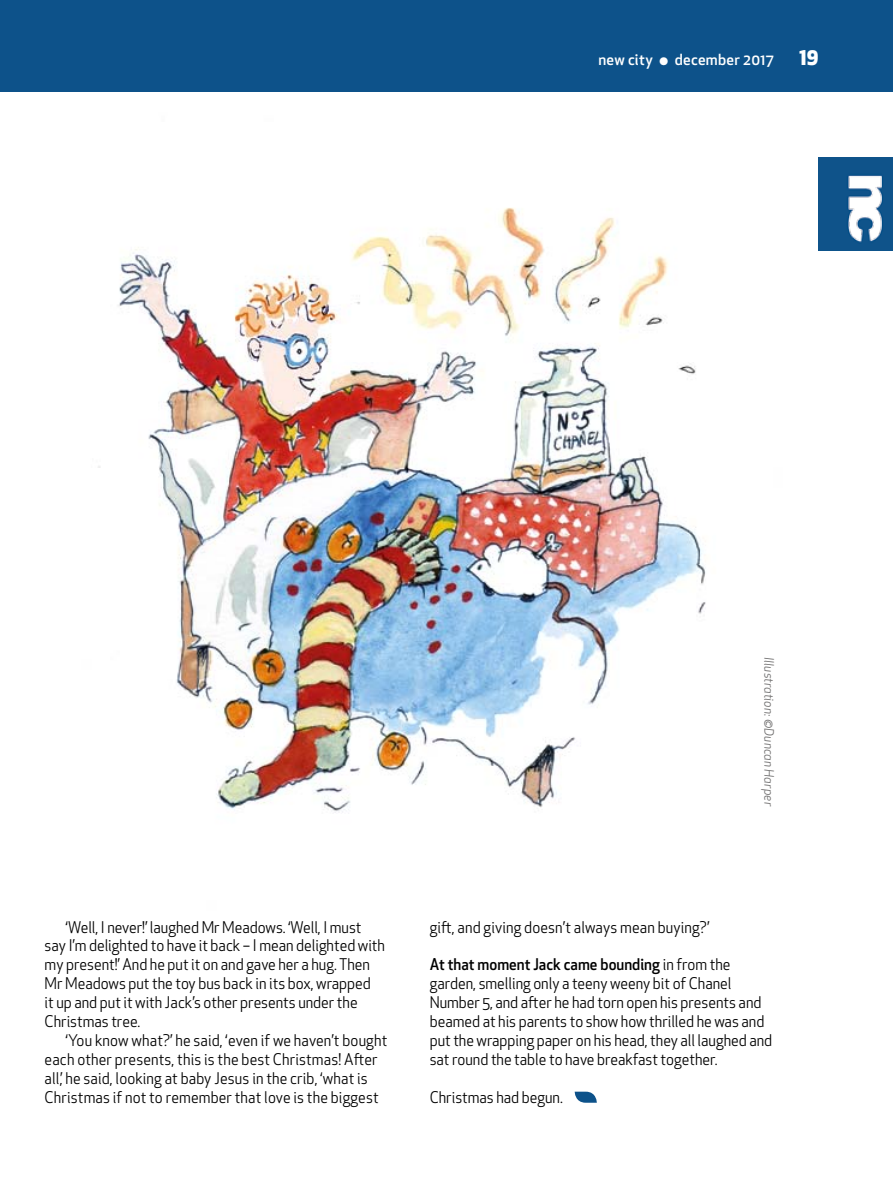
<style>
.page{position:relative;width:893px;height:1191px;background:#fff}
.page>*{position:absolute;margin:0;border:0;box-sizing:border-box;transform-origin:0 0}
.t1{font:800 19.5px "Apex New";color:#fff}
.Text_body{font:15.75px/18.9px "Apex New";color:#000;scale:.95 1}
.t2{font:500 15px "Apex New";letter-spacing:.02em;color:#fff}
.t3{font:italic 12.75px "Apex New";letter-spacing:.01em;color:#706f6f;scale:.95 1}
.s1{font-weight:800}
.s2{font-weight:500}
</style>
<div class="page">
<div style="left:0;top:0;width:893px;height:91px;background:#0d528a"></div>
<img style="left:98px;top:207px;width:608px;height:606px">
<svg style="left:575px;top:1091px;width:22px;height:11px"></svg>
<img style="left:819px;top:157px;width:74px;height:94px">
<p class="t2" style="left:598px;top:49px;width:177px">new city <span class="s1">○</span> december 2017</p>
<p class="t1" style="left:799px;top:44px;width:21px">19</p>
<p class="t3" style="left:777px;top:657px;width:158px;rotate:90deg">Illustration: ©Duncan Harper</p>
<p class="Text_body" style="left:45px;top:917px;width:360px;text-indent:21px">‘Well, I never!’ laughed Mr Meadows. ‘Well, I must say I’m delighted to have it back – I mean delighted with my present!’ And he put it on and gave her a hug. Then Mr Meadows put the toy bus back in its box, wrapped<br>it up and put it with Jack’s other presents under the Christmas tree.</p>
<p class="Text_body" style="left:45px;top:1030px;width:362px;text-indent:21px">‘You know what?’ he said, ‘even if we haven’t bought each other presents, this is the best Christmas! After all,’ he said, looking at baby Jesus in the crib, ‘what is Christmas if not to remember that love is the biggest</p>
<p class="Text_body" style="left:430px;top:917px;width:296px">gift, and giving doesn’t always mean buying?’</p>
<p class="Text_body" style="left:430px;top:955px;width:362px"><span class="s2">At that moment Jack came bounding</span> in from the garden, smelling only a teeny weeny bit of Chanel Number 5, and after he had torn open his presents and beamed at his parents to show how thrilled he was and put the wrapping paper on his head, they all laughed and sat round the table to have breakfast together.</p>
<p class="Text_body" style="left:430px;top:1087px;width:142px">Christmas had begun.</p>
</div>
